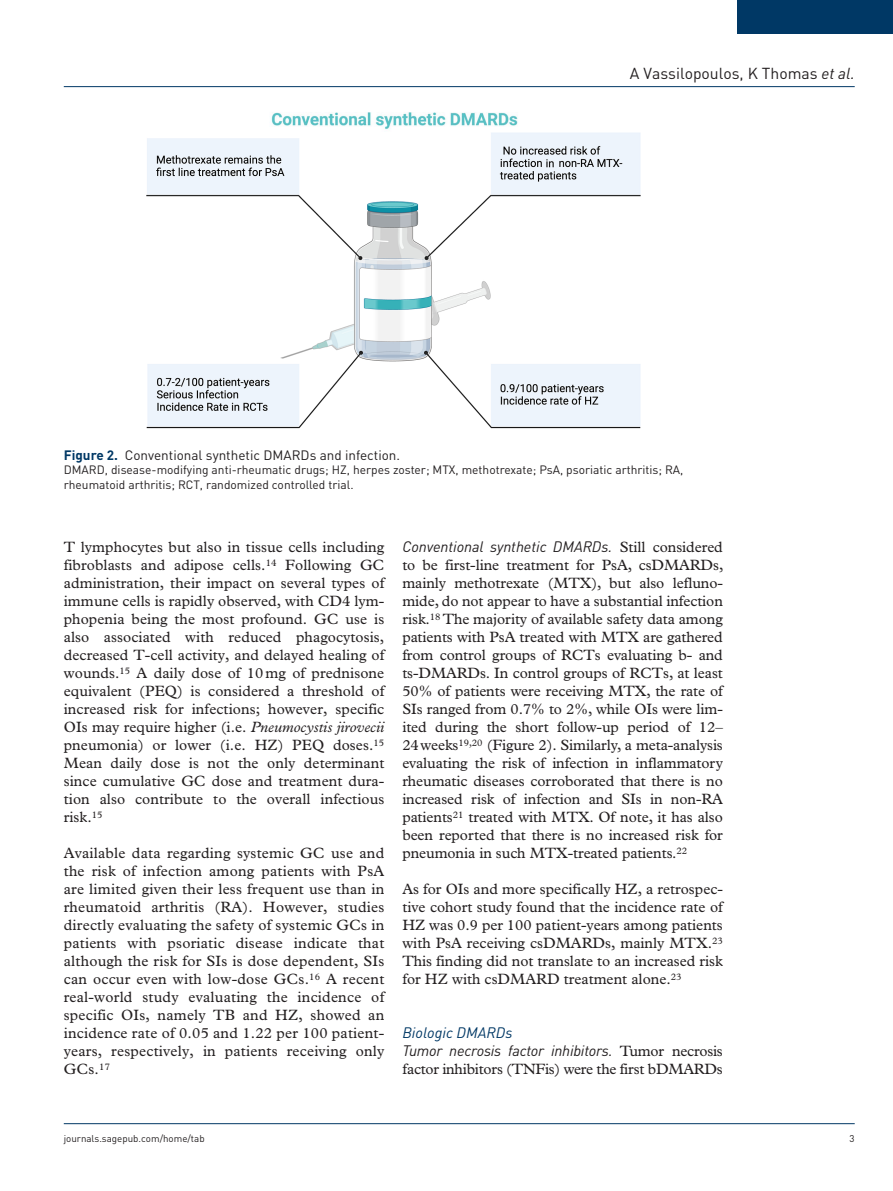
<style>
.page{position:relative;width:893px;height:1191px;background:#fff}
.page>*{position:absolute;margin:0;border:0;box-sizing:border-box;transform-origin:0 0}
.t1{font:15.75px "DIN";color:#231f20}
.t2{font:15px/18px "Plantin Std";color:#231f20;text-align:justify}
.t3{font:italic 15px/18px "DIN";letter-spacing:-.005em;color:#231f20}
.t4{font:13.5px "DIN";color:#231f20}
.t5{font:12px/14.2px "DIN";color:#231f20}
.t6{font:9.75px "DIN";color:#231f20}
.s1{font-style:italic}
.s2{font-weight:700;color:#003865}
.s3{font-family:"Plantin Std";font-style:normal}
.s4{color:#003865}
</style>
<div class="page">
<hr style="left:64px;top:86px;width:791px;height:1px;background:#003865">
<hr style="left:64px;top:1123px;width:791px;height:1px;background:#003865">
<div style="left:738px;top:0;width:155px;height:34px;background:#003865"></div>
<img style="left:146px;top:112px;width:495px;height:317px">
<p class="t1" style="left:630px;top:63px;width:226px">A Vassilopoulos, K Thomas <span class="s1">et al.</span></p>
<p class="t4" style="left:64px;top:447px;width:338px"><span class="s2">Figure 2.</span> Conventional synthetic DMARDs and infection.</p>
<p class="t5" style="left:64px;top:462px;width:621px">DMARD, disease-modifying anti-rheumatic drugs; HZ, herpes zoster; MTX, methotrexate; PsA, psoriatic arthritis; RA, rheumatoid arthritis; RCT, randomized controlled trial.</p>
<p class="t2" style="left:64px;top:538px;width:322px">T lymphocytes but also in tissue cells including fibroblasts and adipose cells.<sup>14</sup> Following GC administration, their impact on several types of immune cells is rapidly observed, with CD4 lym&shy;phopenia being the most profound. GC use is also associated with reduced phagocytosis, decreased T-cell activity, and delayed healing of wounds.<sup>15</sup> A daily dose of 10mg of prednisone equivalent (PEQ) is considered a threshold of increased risk for infections; however, specific OIs may require higher (i.e. <span class="s1">Pneumocystis jirovecii </span>pneumonia) or lower (i.e. HZ) PEQ doses.<sup>15<br></sup>Mean daily dose is not the only determinant since cumulative GC dose and treatment dura&shy;tion also contribute to the overall infectious risk.<sup>15</sup></p>
<p class="t2" style="left:64px;top:844px;width:322px">Available data regarding systemic GC use and the risk of infection among patients with PsA are limited given their less frequent use than in rheumatoid arthritis (RA). However, studies directly evaluating the safety of systemic GCs in patients with psoriatic disease indicate that although the risk for SIs is dose dependent, SIs can occur even with low-dose GCs.<sup>16</sup> A recent real-world study evaluating the incidence of specific OIs, namely TB and HZ, showed an incidence rate of 0.05 and 1.22 per 100 patient&shy;years, respectively, in patients receiving only GCs.<sup>17</sup></p>
<p class="t3" style="left:402px;top:537px;width:322px">Conventional synthetic DMARDs. <span class="s3">Still considered</span></p>
<p class="t2" style="left:402px;top:556px;width:323px">to be first-line treatment for PsA, csDMARDs, mainly methotrexate (MTX), but also lefluno&shy;mide, do not appear to have a substantial infection risk.<sup>18</sup> The majority of available safety data among patients with PsA treated with MTX are gathered from control groups of RCTs evaluating b- and ts-DMARDs. In control groups of RCTs, at least 50% of patients were receiving MTX, the rate of SIs ranged from 0.7% to 2%, while OIs were lim&shy;ited during the short follow-up period of 12– 24weeks<sup>19,20</sup> (Figure 2). Similarly, a meta-analysis evaluating the risk of infection in inflammatory rheumatic diseases corroborated that there is no increased risk of infection and SIs in non-RA patients<sup>21</sup> treated with MTX. Of note, it has also been reported that there is no increased risk for pneumonia in such MTX-treated patients.<sup>22</sup></p>
<p class="t2" style="left:402px;top:880px;width:322px">As for OIs and more specifically HZ, a retrospec&shy;tive cohort study found that the incidence rate of HZ was 0.9 per 100 patient-years among patients with PsA receiving csDMARDs, mainly MTX.<sup>23<br></sup>This finding did not translate to an increased risk for HZ with csDMARD treatment alone.<sup>23</sup></p>
<p class="t3" style="left:402px;top:1023px;width:322px"><span class="s4">Biologic DMARDs<br></span>Tumor necrosis factor inhibitors. <span class="s3">Tumor necrosis</span></p>
<p class="t2" style="left:402px;top:1060px;width:322px">factor inhibitors (TNFis) were the first bDMARDs</p>
<p class="t6" style="left:64px;top:1132px;width:142px">journals.sagepub.com/home/tab</p>
<p class="t6" style="left:850px;top:1132px;width:7px">3</p>
</div>
